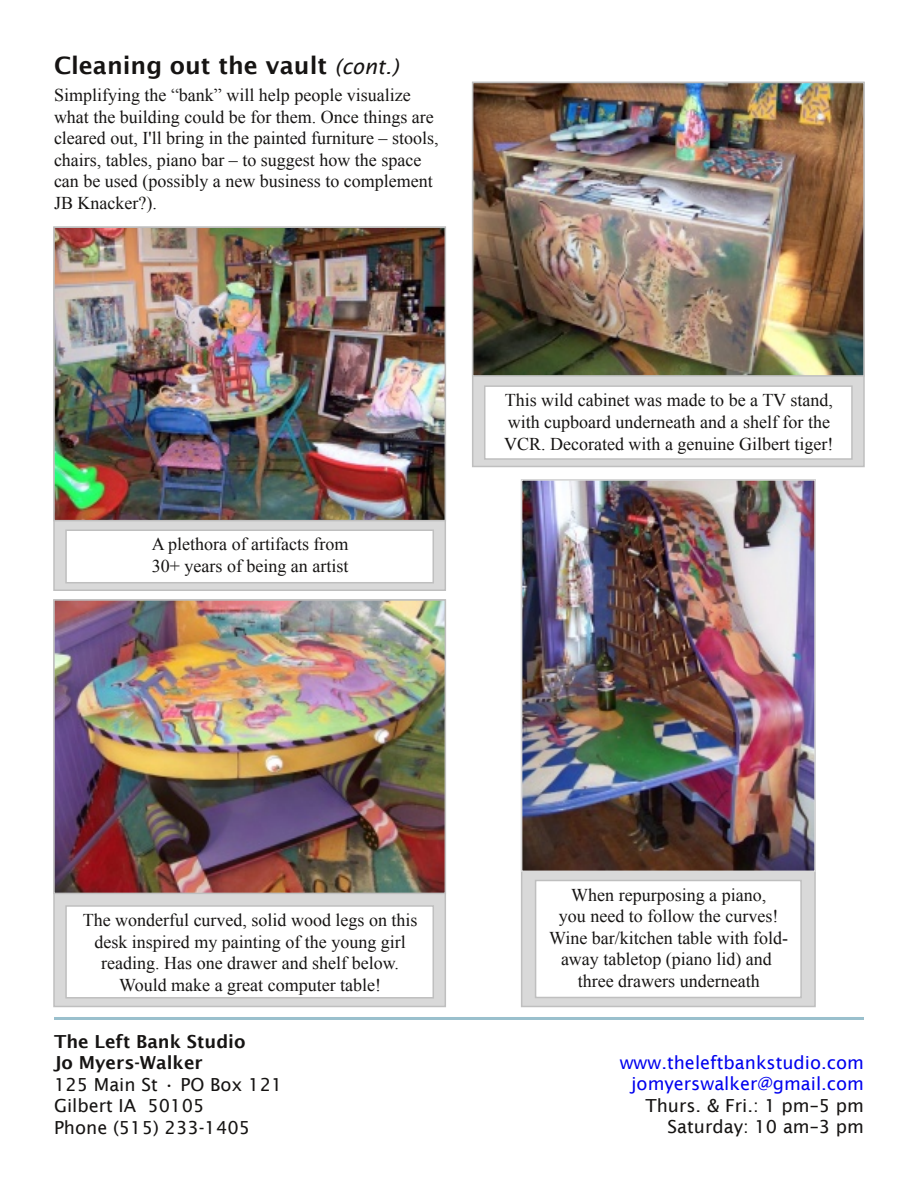
<style>
.page{position:relative;width:918px;height:1188px;background:#fff}
.page>*{position:absolute;margin:0;border:0;box-sizing:border-box;transform-origin:0 0}
.t1{font:600 24px "Lucida Sans";color:#161413}
.t2{font:18px/21.6px "Times New Roman";color:#161413}
.t3{font:18px/21.6px "Lucida Sans";color:#161413}
.t4{font:18px/21.6px "Lucida Sans";color:#00e;text-align:right}
.t5{font:600 18px/21.6px "Lucida Sans";color:#161413}
.s1{font-weight:400;font-style:italic;font-size:21px}
</style>
<div class="page">
<hr style="left:54px;top:1017px;width:810px;height:3px;background:#9ac0cd">
<div style="left:54px;top:227px;width:391px;height:363px;background:#d9d9d9"></div>
<img style="left:56px;top:229px;width:387px;height:289px">
<div style="left:53px;top:226px;width:393px;height:295px;border:2px solid #bfbfbf"></div>
<div style="left:473px;top:82px;width:391px;height:384px;background:#d9d9d9"></div>
<img style="left:475px;top:85px;width:387px;height:289px">
<div style="left:472px;top:82px;width:393px;height:295px;border:2px solid #bfbfbf"></div>
<div style="left:522px;top:480px;width:293px;height:526px;background:#d9d9d9"></div>
<img style="left:524px;top:482px;width:289px;height:387px">
<div style="left:521px;top:479px;width:295px;height:393px;border:2px solid #d9d9d9"></div>
<div style="left:54px;top:600px;width:391px;height:406px;background:#d9d9d9"></div>
<img style="left:56px;top:602px;width:387px;height:289px">
<div style="left:53px;top:599px;width:393px;height:295px;border:2px solid #bfbfbf"></div>
<div style="left:485px;top:386px;width:367px;height:73px;background:#fff"></div>
<div style="left:484px;top:385px;width:369px;height:75px;border:2px solid #bfbfbf"></div>
<div style="left:536px;top:880px;width:265px;height:117px;background:#fff"></div>
<div style="left:535px;top:880px;width:267px;height:118px;border:2px solid #bfbfbf"></div>
<div style="left:66px;top:906px;width:367px;height:92px;background:#fff"></div>
<div style="left:65px;top:905px;width:369px;height:94px;border:2px solid #bfbfbf"></div>
<div style="left:66px;top:530px;width:367px;height:53px;background:#fff"></div>
<div style="left:65px;top:529px;width:369px;height:54px;border:2px solid #bfbfbf"></div>
<h1 class="t1" style="left:54px;top:51px;width:346px">Cleaning out the vault <span class="s1">(cont.)</span></h1>
<p class="t2" style="left:54px;top:84px;width:386px">Simplifying the “bank” will help people visualize what the building could be for them. Once things are cleared out, I'll bring in the painted furniture – stools, chairs, tables, piano bar – to suggest how the space can be used (possibly a new business to complement JB Knacker?).</p>
<p class="t2" style="left:152px;top:534px;width:198px">A plethora of artifacts from<br>30+ years of being an artist</p>
<p class="t2" style="left:504px;top:389px;width:331px">This wild cabinet was made to be a TV stand, with cupboard underneath and a shelf for the<br>VCR. Decorated with a genuine Gilbert tiger!</p>
<p class="t2" style="left:83px;top:909px;width:336px;text-align:center">The wonderful curved, solid wood legs on this desk inspired my painting of the young girl reading. Has one drawer and shelf below.<br>Would make a great computer table!</p>
<p class="t5" style="left:54px;top:1030px;width:193px">The Left Bank Studio<br>Jo Myers-Walker</p>
<p class="t3" style="left:54px;top:1073px;width:230px">125 Main St • PO Box 121<br>Gilbert IA 50105<br>Phone (515) 233-1405</p>
<p class="t2" style="left:549px;top:884px;width:241px;text-align:center">When repurposing a piano,<br>you need to follow the curves!<br>Wine bar/kitchen table with fold&shy;away tabletop (piano lid) and three drawers underneath</p>
<p class="t4" style="left:620px;top:1051px;width:246px">www.theleftbankstudio.com jomyerswalker@gmail.com</p>
<p class="t3" style="left:645px;top:1094px;width:220px;text-align:right">Thurs. &amp; Fri.: 1 pm–5 pm<br>Saturday: 10 am–3 pm</p>
</div>
